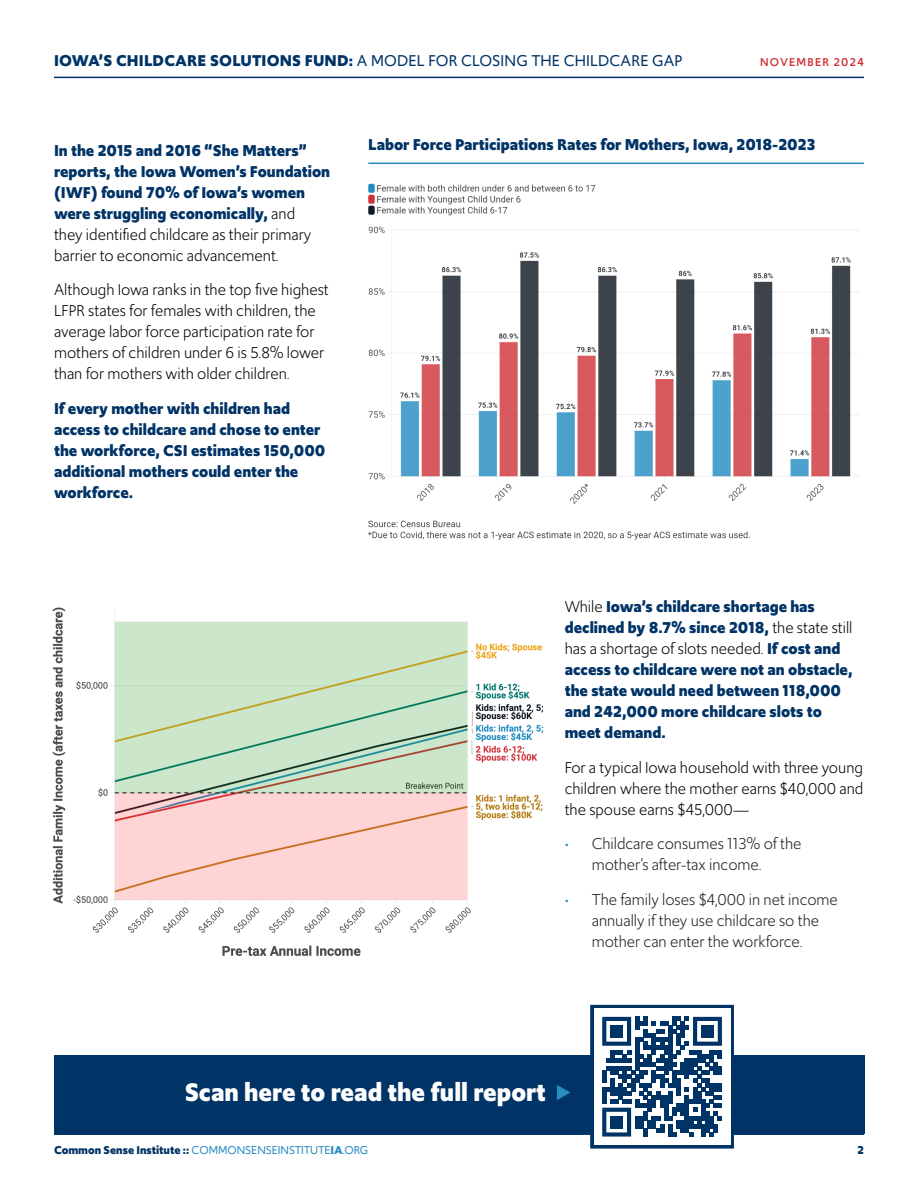
<style>
.page{position:relative;width:918px;height:1188px;background:#fff}
.page>*{position:absolute;margin:0;border:0;box-sizing:border-box;transform-origin:0 0}
.t1{font:700 26.7px "Upgrade";color:#fff}
.t2{font:700 16.5px/21px "Upgrade";color:#036}
.t3{font:16.5px/21px "Upgrade";color:#000}
.t4{font:16.5px/21px "Upgrade";color:#231f20}
.t5{font:16.5px "Upgrade";letter-spacing:.01em;color:#036}
.t6{font:12px "Upgrade";color:#298dc2}
.t7{font:500 12px "Upgrade";letter-spacing:.1em;color:#cf3137}
.t8{font:700 12px "Upgrade";color:#036}
.s1{font-weight:700}
.s2{font-weight:400;color:#000}
.s3{color:#298dc2}
.s4{font-weight:700;color:#036}
</style>
<div class="page">
<hr style="left:54px;top:1133px;width:810px;height:2px;background:#036">
<img style="left:368px;top:183px;width:492px;height:357px">
<hr style="left:368px;top:163px;width:496px;height:1px;background:#298dc2">
<img style="left:52px;top:607px;width:492px;height:349px">
<div style="left:54px;top:1055px;width:810px;height:78px;background:#036"></div>
<svg style="left:590px;top:1005px;width:144px;height:144px;fill:#036"></svg>
<svg style="left:557px;top:1085px;width:13px;height:15px"></svg>
<div style="left:594px;top:1009px;width:136px;height:136px;background:#fff"></div>
<svg style="left:602px;top:1017px;width:120px;height:120px"></svg>
<div style="left:610px;top:1025px;width:13px;height:13px;background:#036"></div>
<div style="left:701px;top:1025px;width:13px;height:13px;background:#036"></div>
<div style="left:610px;top:1116px;width:13px;height:12px;background:#036"></div>
<hr style="left:54px;top:77px;width:810px;height:1px;background:#036">
<p class="t5" style="left:54px;top:50px;width:630px"><span class="s1">IOWA’S CHILDCARE SOLUTIONS FUND:</span> A MODEL FOR CLOSING THE CHILDCARE GAP</p>
<p class="t7" style="left:760px;top:54px;width:105px">NOVEMBER 2024</p>
<p class="t2" style="left:54px;top:140px;width:278px">In the 2015 and 2016 “She Matters” reports, the Iowa Women’s Foundation (IWF) found 70% of Iowa’s women were struggling economically, <span class="s2">and<br>they identified childcare as their primary barrier to economic advancement.</span></p>
<p class="t3" style="left:54px;top:279px;width:276px">Although Iowa ranks in the top five highest LFPR states for females with children, the average labor force participation rate for mothers of children under 6 is 5.8% lower than for mothers with older children.</p>
<p class="t2" style="left:54px;top:398px;width:273px">If every mother with children had access to childcare and chose to enter the workforce, CSI estimates 150,000 additional mothers could enter the workforce.</p>
<p class="t2" style="left:368px;top:134px;width:449px">Labor Force Participations Rates for Mothers, Iowa, 2018-2023</p>
<p class="t2" style="left:565px;top:596px;width:289px"><span class="s2">While</span> Iowa’s childcare shortage has declined by 8.7% since 2018, <span class="s2">the state still has a shortage of slots needed.</span> If cost and access to childcare were not an obstacle, the state would need between 118,000 and 242,000 more childcare slots to meet demand.</p>
<p class="t3" style="left:565px;top:757px;width:300px;text-align:justify">For a typical Iowa household with three young children where the mother earns $40,000 and the spouse earns $45,000—</p>
<p class="t4" style="left:592px;top:833px;width:211px;text-indent:-27px"><span class="s3">•</span> Childcare consumes 113% of the mother’s after-tax income.</p>
<p class="t4" style="left:565px;top:889px;width:275px;text-align:center"><span class="s3">•</span> The family loses $4,000 in net income annually if they use childcare so the mother can enter the workforce.</p>
<p class="t1" style="left:185px;top:1075px;width:363px">Scan here to read the full report</p>
<p class="t6" style="left:54px;top:1142px;width:316px"><span class="s4">Common Sense Institute ::</span> COMMONSENSEINSTITUTE<span class="s1">IA</span>.ORG</p>
<p class="t8" style="left:858px;top:1142px;width:8px">2</p>
</div>
